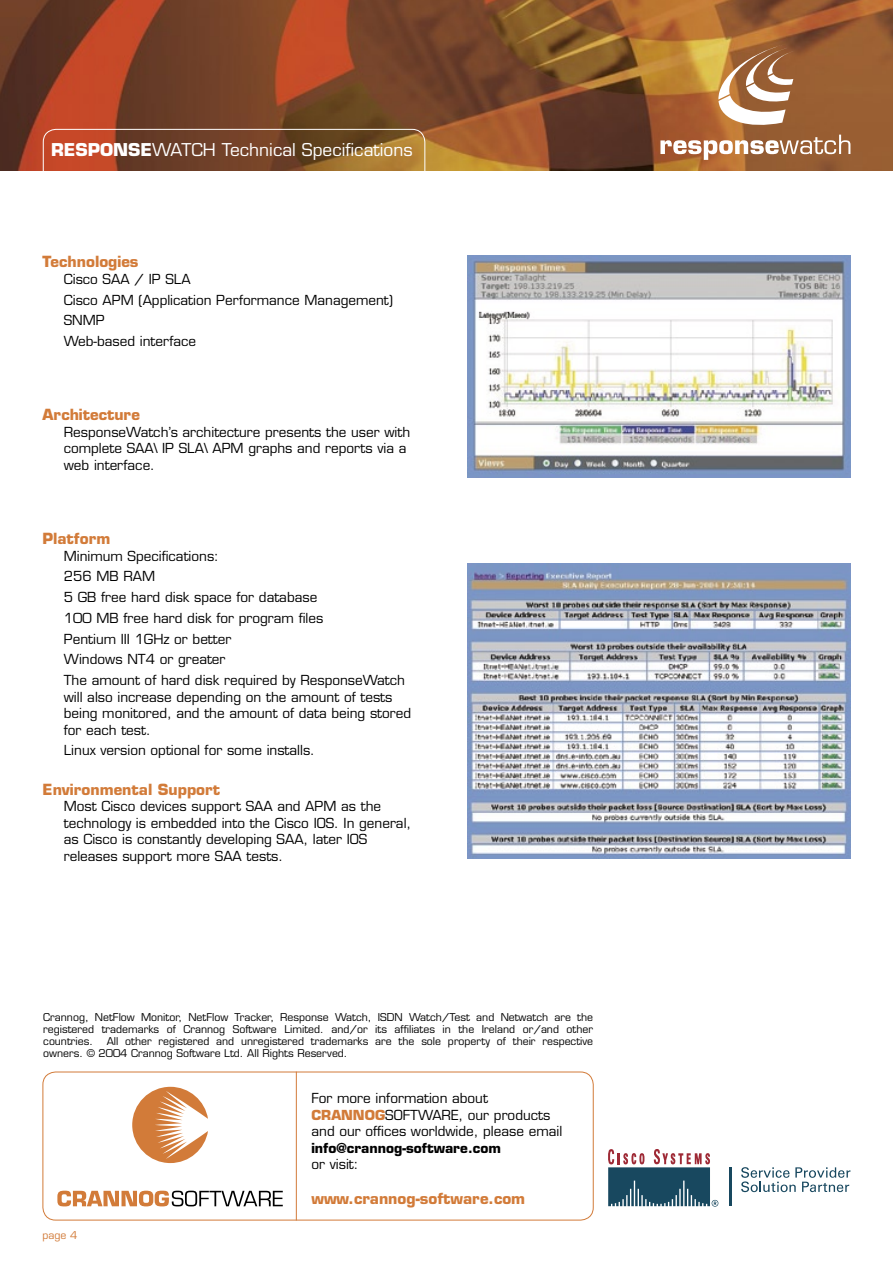
<style>
.page{position:relative;width:893px;height:1263px;background:#fff}
.page>*{position:absolute;margin:0;border:0;box-sizing:border-box;transform-origin:0 0}
.t1{font:17.25px "Eurostile";color:#fff}
.t2{font:700 15px "Eurostile";color:#d27b39}
.t3{font:13.5px/16.5px "Eurostile";color:#000}
.t4{font:700 13.5px "Eurostile";color:#000}
.t5{font:10.5px/12px "Eurostile";color:#000;text-align:justify}
.t6{font:10.5px "Eurostile";color:#d27b39}
.s1{font-weight:700}
.s2{font-weight:700;color:#d27b39}
</style>
<div class="page">
<img style="left:0;top:0;width:893px;height:170px">
<svg style="left:42px;top:1071px;width:552px;height:149px"></svg>
<hr style="left:296px;top:1071px;width:1px;height:149px;background:#d27b39">
<svg style="left:718px;top:44px;width:78px;height:85px"></svg>
<svg style="left:660px;top:135px;width:190px;height:25px"></svg>
<svg style="left:608px;top:1149px;width:110px;height:57px"></svg>
<svg style="left:741px;top:1167px;width:109px;height:25px"></svg>
<hr style="left:729px;top:1167px;width:2px;height:39px;background:#18485f">
<svg style="left:43px;top:129px;width:383px;height:42px;background:#89502d"></svg>
<img style="left:468px;top:255px;width:382px;height:222px">
<img style="left:468px;top:563px;width:382px;height:296px">
<p class="t1" style="left:51px;top:139px;width:363px"><span class="s1">RESPONSE</span>WATCH Technical Specifications</p>
<p class="t2" style="left:43px;top:252px;width:98px">Technologies</p>
<p class="t3" style="left:64px;top:268px;width:331px;line-height:20.7px">Cisco SAA / IP SLA<br>Cisco APM (Application Performance Management)<br>SNMP<br>Web-based interface</p>
<p class="t2" style="left:43px;top:405px;width:99px">Architecture</p>
<p class="t3" style="left:64px;top:424px;width:348px">ResponseWatch’s architecture presents the user with complete SAA\ IP SLA\ APM graphs and reports via a web interface.</p>
<p class="t2" style="left:43px;top:529px;width:69px">Platform</p>
<p class="t3" style="left:64px;top:545px;width:343px;line-height:20.7px">Minimum Specifications:<br>256 MB RAM<br>5 GB free hard disk space for database<br>100 MB free hard disk for program files<br>Pentium III 1GHz or better<br>Windows NT4 or greater<br>The amount of hard disk required by ResponseWatch</p>
<p class="t3" style="left:64px;top:688px;width:349px">will also increase depending on the amount of tests being monitored, and the amount of data being stored for each test.</p>
<p class="t3" style="left:64px;top:742px;width:253px">Linux version optional for some installs.</p>
<p class="t2" style="left:43px;top:780px;width:179px">Environmental Support</p>
<p class="t3" style="left:64px;top:798px;width:349px">Most Cisco devices support SAA and APM as the technology is embedded into the Cisco IOS. In general, as Cisco is constantly developing SAA, later IOS releases support more SAA tests.</p>
<p class="t5" style="left:43px;top:1011px;width:551px">Crannog, NetFlow Monitor, NetFlow Tracker, Response Watch, ISDN Watch/Test and Netwatch are the registered trademarks of Crannog Software Limited. and/or its affiliates in the Ireland or/and other countries.</p>
<p class="t5" style="left:43px;top:1035px;width:551px;text-indent:63px">All other registered and unregistered trademarks are the sole property of their respective owners. © 2004 Crannog Software Ltd. All Rights Reserved.</p>
<p class="t6" style="left:43px;top:1229px;width:36px">page 4</p>
<p class="t3" style="left:311px;top:1090px;width:252px">For more information about<br><span class="s2">CRANNOG</span>SOFTWARE, our products and our offices worldwide, please email</p>
<p class="t4" style="left:311px;top:1139px;width:191px">info@crannog-software.com</p>
<p class="t3" style="left:311px;top:1156px;width:49px">or visit:</p>
<p class="t2" style="left:311px;top:1189px;width:215px">www.crannog-software.com</p>
</div>
